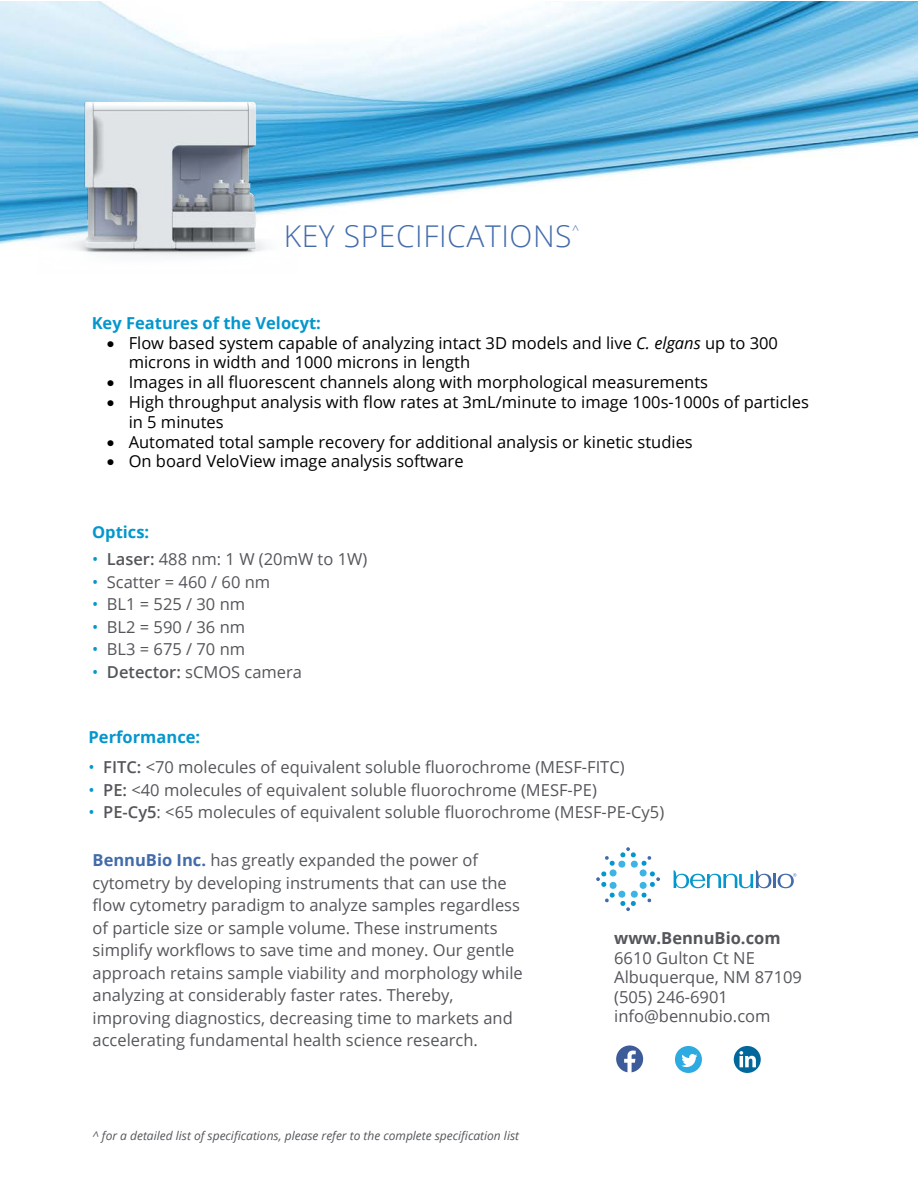
<style>
.page{position:relative;width:918px;height:1188px;background:#fff}
.page>*{position:absolute;margin:0;border:0;box-sizing:border-box;transform-origin:0 0}
.t1{font:300 30px "Open Sans";letter-spacing:.02em;color:#426baa}
.t2{font:16.5px/22.5px "Open Sans";color:#54565b}
.t3{font:16.5px/19.8px "Open Sans";color:#000}
.t4{font:700 16.5px "Open Sans";color:#0496cd}
.t5{font:700 16.5px "Open Sans";color:#54565b}
.t6{font:300 12.3px "Open Sans";color:#426baa}
.t7{font:italic 12px "Open Sans";color:#54565b}
.s1{font-style:italic}
.s2{font-weight:700;color:#0497cd}
.s3{color:#0497cd}
.s4{font-weight:600}
.s5{font-weight:700;color:#426baa}
</style>
<div class="page">
<img style="left:0;top:1px;width:918px;height:243px">
<svg style="left:674px;top:870px;width:97px;height:18px"></svg>
<hr style="left:773px;top:874px;width:3px;height:14px;background:#426baa">
<svg style="left:778px;top:873px;width:18px;height:15px"></svg>
<svg style="left:596px;top:847px;width:64px;height:64px"></svg>
<div style="left:616px;top:1045px;width:27px;height:27px;background:#3d5b99;border-radius:50%"></div>
<svg style="left:624px;top:1051px;width:12px;height:22px"></svg>
<div style="left:675px;top:1046px;width:27px;height:27px;background:#2caae1;border-radius:50%"></div>
<svg style="left:681px;top:1054px;width:16px;height:13px"></svg>
<div style="left:734px;top:1046px;width:27px;height:27px;background:#02679a;border-radius:50%"></div>
<svg style="left:739px;top:1051px;width:17px;height:16px"></svg>
<img style="left:38px;top:79px;width:259px;height:178px">
<h1 class="t1" style="left:284px;top:215px;width:289px">KEY SPECIFICATIONS</h1>
<p class="t6" style="left:572px;top:221px;width:8px">^</p>
<p class="t4" style="left:92px;top:311px;width:231px">Key Features of the Velocyt:</p>
<p class="t3" style="left:129px;top:332px;width:651px;text-indent:-22px">• Flow based system capable of analyzing intact 3D models and live <span class="s1">C. elgans</span> up to 300 microns in width and 1000 microns in length</p>
<p class="t3" style="left:107px;top:372px;width:603px">• Images in all fluorescent channels along with morphological measurements</p>
<p class="t3" style="left:129px;top:392px;width:682px;text-indent:-22px">• High throughput analysis with flow rates at 3mL/minute to image 100s-1000s of particles in 5 minutes</p>
<p class="t3" style="left:107px;top:431px;width:588px">• Automated total sample recovery for additional analysis or kinetic studies</p>
<p class="t3" style="left:107px;top:451px;width:358px">• On board VeloView image analysis software</p>
<p class="t2" style="left:92px;top:518px;width:277px;line-height:27px"><span class="s2">Optics:<br></span><span class="s3">ï</span> <span class="s4">Laser:</span> 488 nm: 1 W (20mW to 1W)</p>
<p class="t2" style="left:92px;top:570px;width:211px"><span class="s3">ï</span> Scatter = 460 / 60 nm<br><span class="s3">ï</span> BL1 = 525 / 30 nm<br><span class="s3">ï</span> BL2 = 590 / 36 nm<br><span class="s3">ï</span> BL3 = 675 / 70 nm<br><span class="s3">ï</span> <span class="s4">Detector:</span> sCMOS camera</p>
<p class="t2" style="left:88px;top:722px;width:538px;line-height:29.7px"><span class="s2">Performance:<br></span><span class="s3">ï</span> <span class="s4">FITC:</span> &lt;70 molecules of equivalent soluble fluorochrome (MESF-FITC)</p>
<p class="t2" style="left:88px;top:778px;width:577px"><span class="s3">ï</span> <span class="s4">PE:</span> &lt;40 molecules of equivalent soluble fluorochrome (MESF-PE)<br><span class="s3">ï</span> <span class="s4">PE-Cy5</span>: &lt;65 molecules of equivalent soluble fluorochrome (MESF-PE-Cy5)</p>
<p class="t2" style="left:93px;top:849px;width:432px"><span class="s5">BennuBio Inc.</span> has greatly expanded the power of cytometry by developing instruments that can use the flow cytometry paradigm to analyze samples regardless of particle size or sample volume. These instruments simplify workflows to save time and money. Our gentle approach retains sample viability and morphology while analyzing at considerably faster rates. Thereby, improving diagnostics, decreasing time to markets and accelerating fundamental health science research.</p>
<p class="t7" style="left:93px;top:1127px;width:428px">^ for a detailed list of specifications, please refer to the complete specification list</p>
<p class="t5" style="left:614px;top:927px;width:168px">www.BennuBio.com</p>
<p class="t2" style="left:614px;top:948px;width:189px;line-height:19.5px">6610 Gulton Ct NE<br>Albuquerque, NM 87109 (505) 246-6901 info@bennubio.com</p>
</div>
